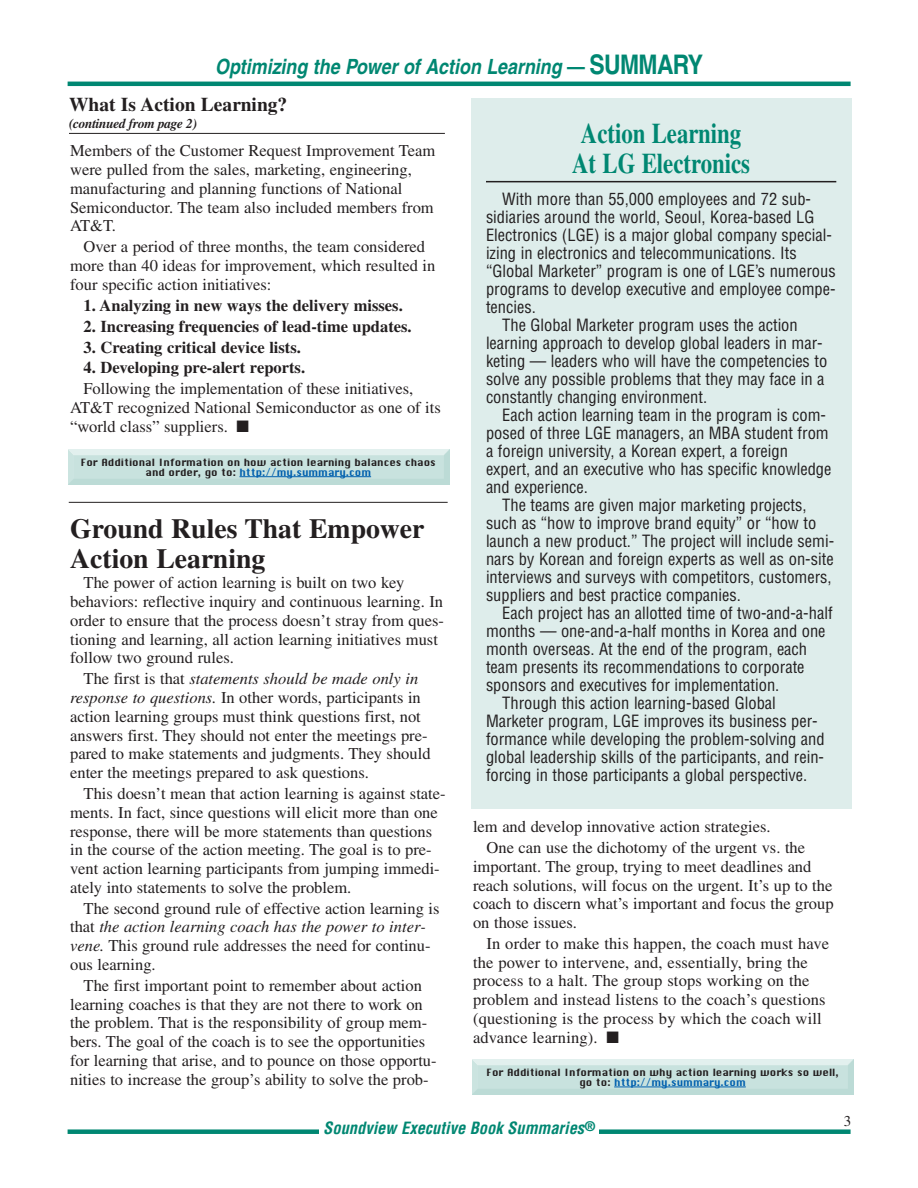
<style>
.page{position:relative;width:918px;height:1188px;background:#fff}
.page>*{position:absolute;margin:0;border:0;box-sizing:border-box;transform-origin:0 0}
.t1{font:700 28.5px/30px "Times";color:#008772;text-align:center;scale:.8 1}
.t2{font:700 27.75px/29.2px "Times";color:#231f20}
.t3{font:italic 700 21px "Helvetica";color:#008772;scale:.85 1}
.t4{font:700 19.5px "Times";color:#231f20}
.t5{font:16.5px/18.8px "Times";color:#231f20}
.t6{font:condensed 16.5px "Helvetica";color:#231f20}
.t7{font:700 16.5px "Times";color:#231f20}
.t8{font:italic 700 condensed 16.5px "Helvetica";color:#008772}
.t9{font:15px "Times";color:#231f20}
.t10{font:italic 700 13.5px "Times";letter-spacing:-.025em;color:#231f20}
.t11{font:9.75px/9.8px "Chicago";color:#231f20;text-align:center}
.s1{font-style:normal}
.s2{font-style:normal;font-size:27px}
.s3{color:#0160ae}
.s4{font-style:italic}
</style>
<div class="page">
<hr style="left:68px;top:82px;width:783px;height:4px;background:#008772">
<hr style="left:69px;top:133px;width:376px;height:1px;background:#231f20">
<div style="left:68px;top:1129px;width:783px;height:5px;background:#008772"></div>
<div style="left:319px;top:1116px;width:280px;height:26px;background:#fff"></div>
<svg style="left:472px;top:1094px;width:382px;height:1px"></svg>
<img style="left:472px;top:1059px;width:382px;height:35px">
<hr style="left:614px;top:1087px;width:132px;height:1px;background:#0160ae">
<div style="left:471px;top:98px;width:380px;height:711px;background:#deedeb"></div>
<hr style="left:486px;top:181px;width:350px;height:1px;background:#231f20">
<svg style="left:68px;top:449px;width:382px;height:36px"></svg>
<img style="left:68px;top:449px;width:381px;height:35px">
<hr style="left:239px;top:476px;width:132px;height:1px;background:#0160ae">
<hr style="left:69px;top:502px;width:379px;height:1px;background:#231f20">
<p class="t3" style="left:215px;top:59px;width:576px">Optimizing the Power of Action Learning <span class="s1">—</span> <span class="s2">SUMMARY</span></p>
<p class="t4" style="left:69px;top:97px;width:220px">What Is Action Learning?</p>
<p class="t10" style="left:69px;top:118px;width:130px">(continued from page 2)</p>
<h1 class="t1" style="left:572px;top:121px;width:224px">Action Learning<br>At LG Electronics</h1>
<p class="t6" style="left:502px;top:192px;width:310px">With more than 55,000 employees and 72 sub-</p>
<p class="t6" style="left:486px;top:210px;width:330px">sidiaries around the world, Seoul, Korea-based LG</p>
<p class="t6" style="left:486px;top:228px;width:347px">Electronics (LGE) is a major global company special-</p>
<p class="t6" style="left:486px;top:246px;width:312px">izing in electronics and telecommunications. Its</p>
<p class="t6" style="left:486px;top:264px;width:351px">“Global Marketer” program is one of LGE’s numerous</p>
<p class="t6" style="left:486px;top:282px;width:351px">programs to develop executive and employee compe-</p>
<p class="t6" style="left:486px;top:300px;width:51px">tencies.</p>
<p class="t6" style="left:502px;top:318px;width:297px">The Global Marketer program uses the action</p>
<p class="t6" style="left:486px;top:336px;width:338px">learning approach to develop global leaders in mar-</p>
<p class="t6" style="left:486px;top:354px;width:343px">keting — leaders who will have the competencies to</p>
<p class="t6" style="left:486px;top:372px;width:340px">solve any possible problems that they may face in a</p>
<p class="t6" style="left:486px;top:390px;width:223px">constantly changing environment.</p>
<p class="t6" style="left:502px;top:408px;width:325px">Each action learning team in the program is com-</p>
<p class="t6" style="left:486px;top:426px;width:344px">posed of three LGE managers, an MBA student from</p>
<p class="t6" style="left:486px;top:444px;width:303px">a foreign university, a Korean expert, a foreign</p>
<p class="t6" style="left:486px;top:462px;width:347px">expert, and an executive who has specific knowledge</p>
<p class="t6" style="left:486px;top:480px;width:104px">and experience.</p>
<p class="t6" style="left:502px;top:498px;width:306px">The teams are given major marketing projects,</p>
<p class="t6" style="left:486px;top:516px;width:332px">such as “how to improve brand equity” or “how to</p>
<p class="t6" style="left:486px;top:534px;width:350px">launch a new product.” The project will include semi-</p>
<p class="t6" style="left:486px;top:552px;width:349px">nars by Korean and foreign experts as well as on-site</p>
<p class="t6" style="left:486px;top:570px;width:347px">interviews and surveys with competitors, customers,</p>
<p class="t6" style="left:486px;top:588px;width:256px">suppliers and best practice companies.</p>
<p class="t6" style="left:502px;top:606px;width:332px">Each project has an allotted time of two-and-a-half</p>
<p class="t6" style="left:486px;top:624px;width:341px">months — one-and-a-half months in Korea and one</p>
<p class="t6" style="left:486px;top:642px;width:323px">month overseas. At the end of the program, each</p>
<p class="t6" style="left:486px;top:660px;width:320px">team presents its recommendations to corporate</p>
<p class="t6" style="left:486px;top:678px;width:295px">sponsors and executives for implementation.</p>
<p class="t6" style="left:502px;top:696px;width:275px">Through this action learning-based Global</p>
<p class="t6" style="left:486px;top:714px;width:333px">Marketer program, LGE improves its business per-</p>
<p class="t6" style="left:486px;top:732px;width:340px">formance while developing the problem-solving and</p>
<p class="t6" style="left:486px;top:750px;width:340px">global leadership skills of the participants, and rein-</p>
<p class="t6" style="left:486px;top:768px;width:323px">forcing in those participants a global perspective.</p>
<p class="t5" style="left:70px;top:143px;width:367px">Members of the Customer Request Improvement Team were pulled from the sales, marketing, engineering, manufacturing and planning functions of National Semiconductor. The team also included members from AT&amp;T.</p>
<p class="t5" style="left:70px;top:239px;width:367px;text-indent:14px">Over a period of three months, the team considered more than 40 ideas for improvement, which resulted in four specific action initiatives:</p>
<p class="t7" style="left:84px;top:299px;width:321px">1. Analyzing in new ways the delivery misses.</p>
<p class="t7" style="left:84px;top:320px;width:330px">2. Increasing frequencies of lead-time updates.</p>
<p class="t7" style="left:84px;top:341px;width:219px">3. Creating critical device lists.</p>
<p class="t7" style="left:84px;top:362px;width:223px">4. Developing pre-alert reports.</p>
<p class="t5" style="left:70px;top:381px;width:372px;text-indent:14px">Following the implementation of these initiatives,<br>AT&amp;T recognized National Semiconductor as one of its “world class” suppliers. ■</p>
<p class="t11" style="left:81px;top:459px;width:357px">For Additional Information on how action learning balances chaos and order, go to: <span class="s3">http://my.summary.com</span></p>
<h2 class="t2" style="left:70px;top:517px;width:356px">Ground Rules That Empower<br>Action Learning</h2>
<p class="t5" style="left:70px;top:575px;width:376px;text-indent:14px">The power of action learning is built on two key behaviors: reflective inquiry and continuous learning. In order to ensure that the process doesn’t stray from ques&shy;tioning and learning, all action learning initiatives must follow two ground rules.</p>
<p class="t5" style="left:70px;top:671px;width:362px;text-indent:14px">The first is that <span class="s4">statements should be made only in response to questions.</span> In other words, participants in action learning groups must think questions first, not answers first. They should not enter the meetings pre&shy;pared to make statements and judgments. They should enter the meetings prepared to ask questions.</p>
<p class="t5" style="left:70px;top:786px;width:377px;text-indent:14px">This doesn’t mean that action learning is against state&shy;ments. In fact, since questions will elicit more than one response, there will be more statements than questions in the course of the action meeting. The goal is to pre&shy;vent action learning participants from jumping immedi&shy;ately into statements to solve the problem.</p>
<p class="t5" style="left:70px;top:900px;width:371px;text-indent:14px">The second ground rule of effective action learning is that <span class="s4">the action learning coach has the power to inter&shy;vene.</span> This ground rule addresses the need for continu&shy;ous learning.</p>
<p class="t5" style="left:70px;top:978px;width:368px;text-indent:14px">The first important point to remember about action learning coaches is that they are not there to work on the problem. That is the responsibility of group mem&shy;bers. The goal of the coach is to see the opportunities for learning that arise, and to pounce on those opportu&shy;nities to increase the group’s ability to solve the prob-</p>
<p class="t5" style="left:487px;top:818px;width:320px;line-height:20.9px;text-indent:-14px">lem and develop innovative action strategies.<br>One can use the dichotomy of the urgent vs. the</p>
<p class="t5" style="left:473px;top:858px;width:362px">important. The group, trying to meet deadlines and reach solutions, will focus on the urgent. It’s up to the coach to discern what’s important and focus the group on those issues.</p>
<p class="t5" style="left:473px;top:936px;width:358px;text-indent:14px">In order to make this happen, the coach must have the power to intervene, and, essentially, bring the process to a halt. The group stops working on the problem and instead listens to the coach’s questions (questioning is the process by which the coach will advance learning). ■</p>
<p class="t11" style="left:486px;top:1069px;width:354px">For Additional Information on why action learning works so well, go to: <span class="s3">http://my.summary.com</span></p>
<p class="t8" style="left:323px;top:1122px;width:273px">Soundview Executive Book Summaries<sup>®</sup></p>
<p class="t9" style="left:844px;top:1115px;width:9px">3</p>
</div>
